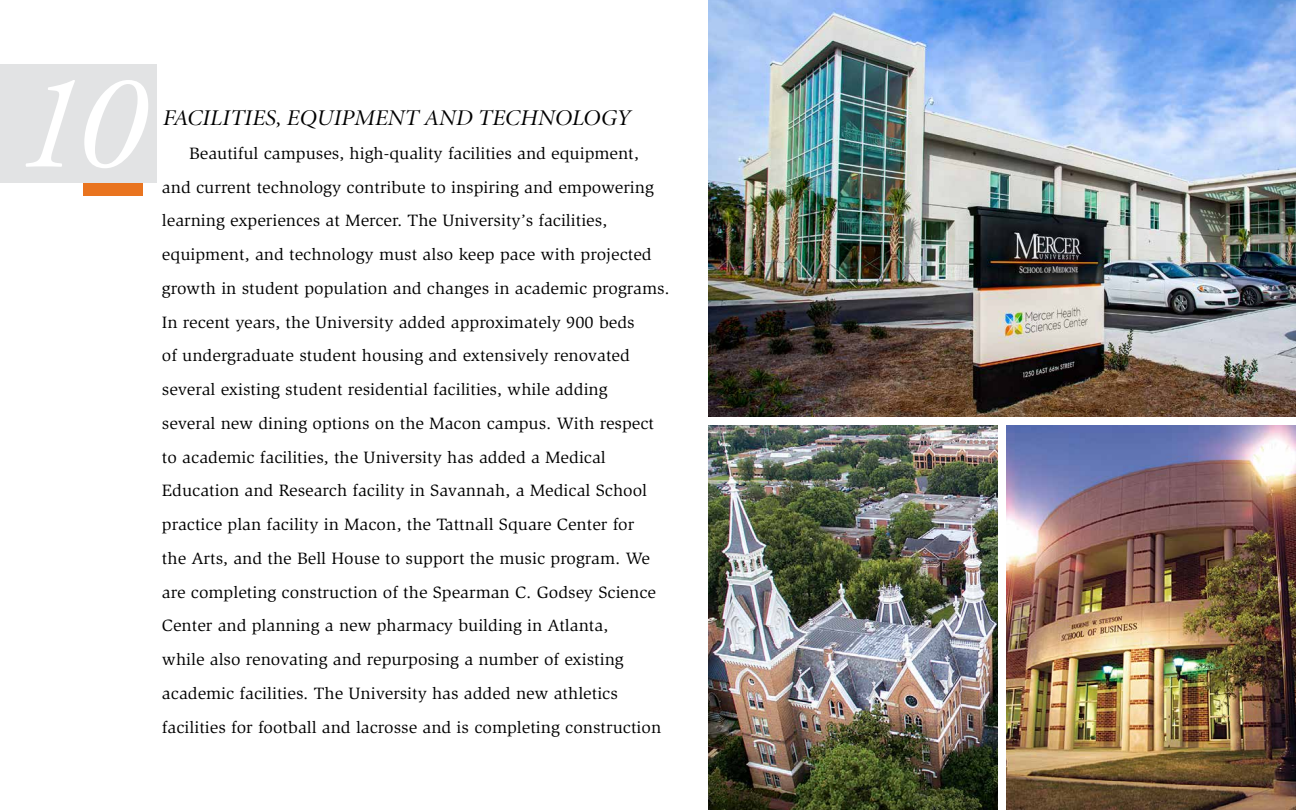
<style>
.page{position:relative;width:1296px;height:810px;background:#fff}
.page>*{position:absolute;margin:0;border:0;box-sizing:border-box;transform-origin:0 0}
.t1{font:italic 135px "Adobe Garamond";color:#fff}
.t2{font:italic 22.5px "Minion Display";color:#000;scale:1.05 1}
.t3{font:16.88px/33.8px "Slimbach";color:#000;scale:1.05 1}
</style>
<div class="page">
<img style="left:709px;top:425px;width:289px;height:385px">
<img style="left:1007px;top:425px;width:289px;height:385px">
<img style="left:709px;top:0;width:587px;height:416px">
<div style="left:84px;top:183px;width:59px;height:13px;background:#e9741f"></div>
<div style="left:0;top:64px;width:156px;height:119px;background:#e2e3e4"></div>
<h1 class="t1" style="left:13px;top:52px;width:132px">10</h1>
<h2 class="t2" style="left:162px;top:107px;width:447px">FACILITIES, EQUIPMENT AND TECHNOLOGY</h2>
<p class="t3" style="left:162px;top:136px;width:485px;text-indent:27px">Beautiful campuses, high-quality facilities and equipment, and current technology contribute to inspiring and empowering learning experiences at Mercer. The University’s facilities, equipment, and technology must also keep pace with projected growth in student population and changes in academic programs.<br>In recent years, the University added approximately 900 beds<br>of undergraduate student housing and extensively renovated several existing student residential facilities, while adding<br>several new dining options on the Macon campus. With respect to academic facilities, the University has added a Medical Education and Research facility in Savannah, a Medical School practice plan facility in Macon, the Tattnall Square Center for<br>the Arts, and the Bell House to support the music program. We are completing construction of the Spearman C. Godsey Science Center and planning a new pharmacy building in Atlanta,<br>while also renovating and repurposing a number of existing academic facilities. The University has added new athletics facilities for football and lacrosse and is completing construction</p>
</div>
